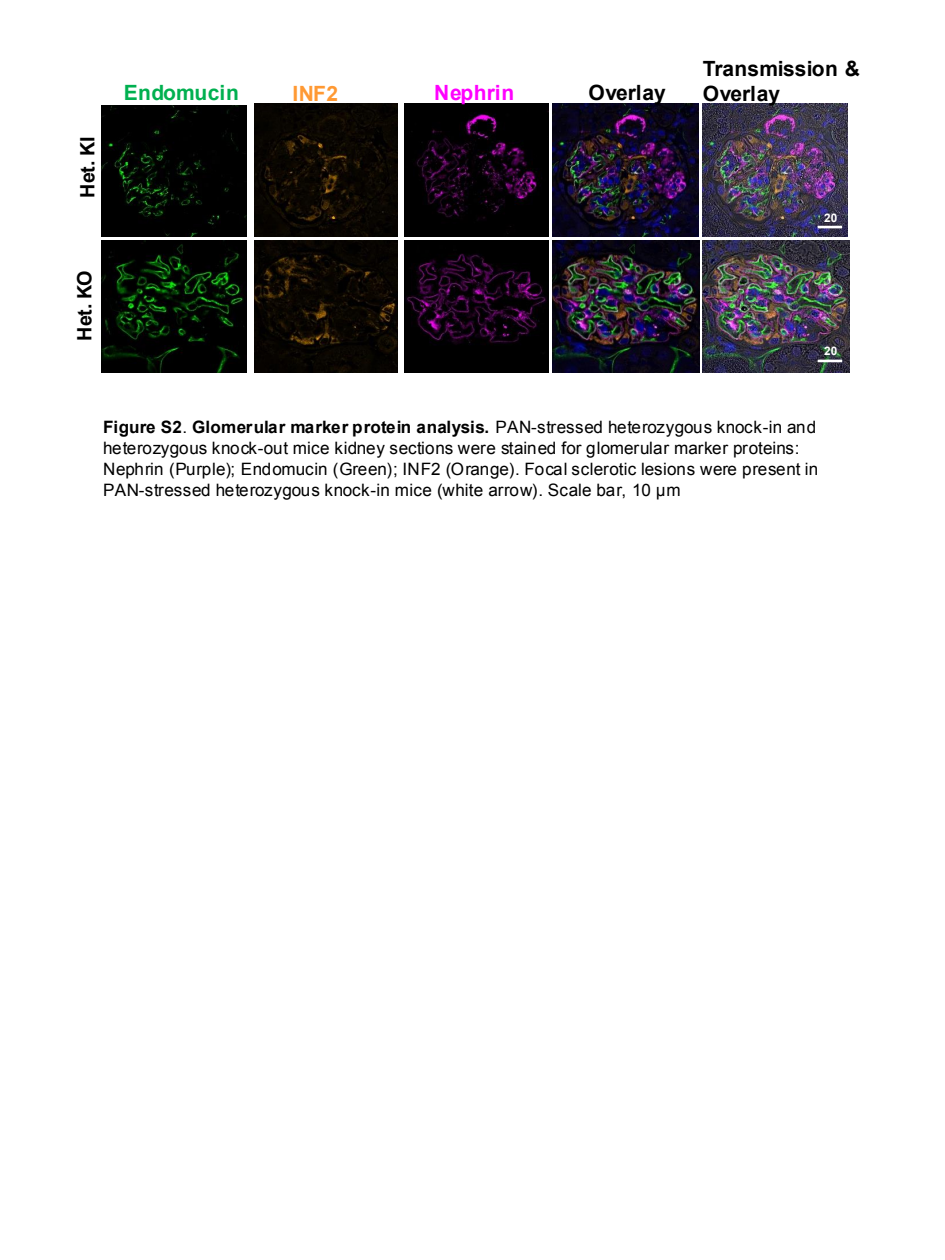
<style>
.page{position:relative;width:945px;height:1260px;background:#fff}
.page>*{position:absolute;margin:0;border:0;box-sizing:border-box;transform-origin:0 0}
.t1{font:700 21px/24.8px "Arial";letter-spacing:.005em;color:#000}
.t2{font:700 21px "Arial";letter-spacing:.01em;color:#00b050}
.t3{font:700 21px "Arial";letter-spacing:.015em;color:#f0f}
.t4{font:700 21px "Arial";color:#f93}
.t5{font:700 19.78px "Arial";letter-spacing:-.025em;color:#000}
.t6{font:17.15px/21px "Arial";letter-spacing:.01em;color:#000}
.t7{font:700 11.9px "Arial";color:#fff}
.s1{font-weight:700}
</style>
<div class="page">
<img style="left:702px;top:104px;width:146px;height:132px">
<img style="left:553px;top:104px;width:145px;height:132px">
<img style="left:404px;top:104px;width:145px;height:132px">
<img style="left:255px;top:104px;width:143px;height:132px">
<img style="left:101px;top:105px;width:146px;height:131px">
<img style="left:553px;top:240px;width:147px;height:133px">
<img style="left:702px;top:240px;width:147px;height:133px">
<img style="left:255px;top:240px;width:143px;height:133px">
<img style="left:101px;top:240px;width:146px;height:133px">
<img style="left:404px;top:240px;width:145px;height:133px">
<hr style="left:818px;top:360px;width:24px;height:2px;background:#fff">
<hr style="left:818px;top:226px;width:24px;height:2px;background:#fff">
<p class="t5" style="left:77px;top:198px;width:62px;rotate:-90deg">Het. KI</p>
<p class="t5" style="left:74px;top:341px;width:72px;rotate:-90deg">Het. KO</p>
<p class="t2" style="left:124px;top:81px;width:117px">Endomucin</p>
<p class="t4" style="left:292px;top:82px;width:47px">INF2</p>
<p class="t3" style="left:434px;top:81px;width:81px">Nephrin</p>
<p class="t1" style="left:589px;top:81px;width:79px">Overlay</p>
<p class="t1" style="left:703px;top:57px;width:159px">Transmission &amp;<br>Overlay</p>
<p class="t7" style="left:824px;top:211px;width:15px">20</p>
<p class="t7" style="left:824px;top:344px;width:15px">20</p>
<p class="t6" style="left:103px;top:417px;width:717px"><span class="s1">Figure S2</span>. <span class="s1">Glomerular marker protein analysis.</span> PAN-stressed heterozygous knock-in and heterozygous knock-out mice kidney sections were stained for glomerular marker proteins:<br>Nephrin (Purple); Endomucin (Green); INF2 (Orange). Focal sclerotic lesions were present in PAN-stressed heterozygous knock-in mice (white arrow). Scale bar, 10 µm</p>
</div>
